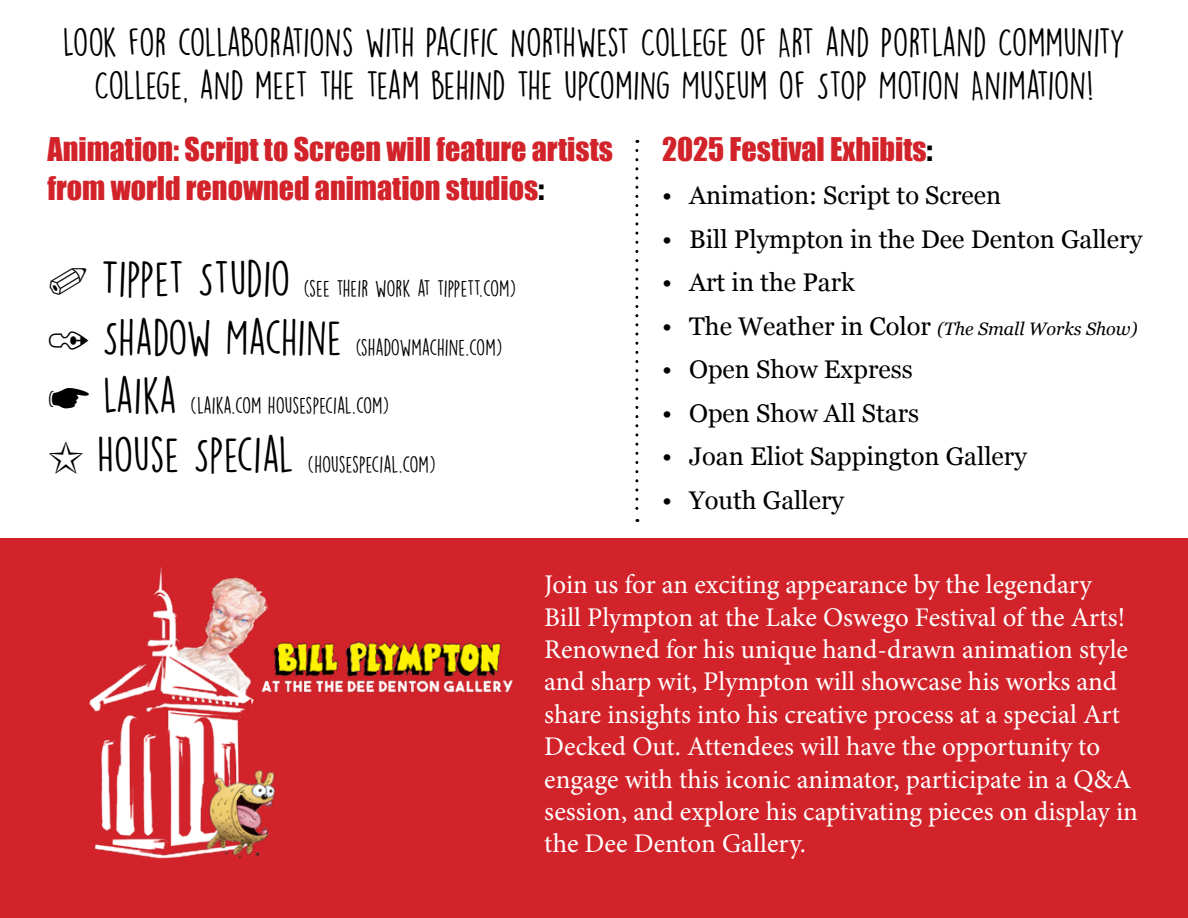
<style>
.page{position:relative;width:1188px;height:918px;background:#fff}
.page>*{position:absolute;margin:0;border:0;box-sizing:border-box;transform-origin:0 0}
.t1{font:36px/43.2px "DK Lemon Yellow Sun";color:#000;text-align:center}
.t2{font:30px/39px "Impact";color:#d2232a}
.t3{font:27px/32.4px "Minion Pro";letter-spacing:-.005em;color:#fff}
.t4{font:25.5px "Georgia";color:#000}
.t5{font:21px "DK Lemon Yellow Sun";color:#000}
.t6{font:italic 18px "Georgia";color:#000}
.s1{color:#000}
.s2{font-style:normal;font-size:25.5px}
.s3{font-size:45px}
</style>
<div class="page">
<div style="left:0;top:539px;width:1188px;height:379px;background:#d2232a"></div>
<img style="left:89px;top:567px;width:424px;height:292px">
<svg style="left:635px;top:150px;width:3px;height:372px"></svg>
<h1 class="t1" style="left:63px;top:20px;width:1064px">LOOK FOR COLLABORATIONS WITH PACIFIC NORTHWEST COLLEGE OF ART AND PORTLAND COMMUNITY<br>COLLEGE, AND MEET THE TEAM BEHIND THE UPCOMING MUSEUM OF STOP MOTION ANIMATION!</h1>
<p class="t2" style="left:662px;top:129px;width:272px">2025 Festival Exhibits<span class="s1">:</span></p>
<p class="t4" style="left:662px;top:177px;width:341px">• Animation: Script to Screen</p>
<p class="t4" style="left:662px;top:220px;width:482px">• Bill Plympton in the Dee Denton Gallery</p>
<p class="t4" style="left:662px;top:264px;width:194px">• Art in the Park</p>
<p class="t6" style="left:662px;top:315px;width:477px"><span class="s2">• The Weather in Color</span> (The Small Works Show)</p>
<p class="t4" style="left:662px;top:351px;width:252px">• Open Show Express</p>
<p class="t4" style="left:662px;top:394px;width:259px">• Open Show All Stars</p>
<p class="t4" style="left:662px;top:438px;width:366px">• Joan Eliot Sappington Gallery</p>
<p class="t4" style="left:662px;top:481px;width:184px">• Youth Gallery</p>
<p class="t2" style="left:48px;top:129px;width:567px">Animation: Script to Screen will feature artists from world renowned animation studios<span class="s1">:</span></p>
<p class="t5" style="left:101px;top:276px;width:417px"><span class="s3">TIPPET STUDIO</span> (SEE THEIR WORK AT TIPPETT.COM)</p>
<p class="t5" style="left:103px;top:334px;width:401px"><span class="s3">SHADOW MACHINE</span> (SHADOWMACHINE.COM)</p>
<p class="t5" style="left:103px;top:393px;width:287px"><span class="s3">LAIKA</span> (LAIKA.COM HOUSESPECIAL.COM)</p>
<p class="t5" style="left:97px;top:451px;width:340px"><span class="s3">HOUSE SPECIAL</span> (HOUSESPECIAL.COM)</p>
<p class="t3" style="left:544px;top:568px;width:595px">Join us for an exciting appearance by the legendary<br>Bill Plympton at the Lake Oswego Festival of the Arts!<br>Renowned for his unique hand-drawn animation style and sharp wit, Plympton will showcase his works and share insights into his creative process at a special Art Decked Out. Attendees will have the opportunity to engage with this iconic animator, participate in a Q&amp;A session, and explore his captivating pieces on display in the Dee Denton Gallery.</p>
</div>
